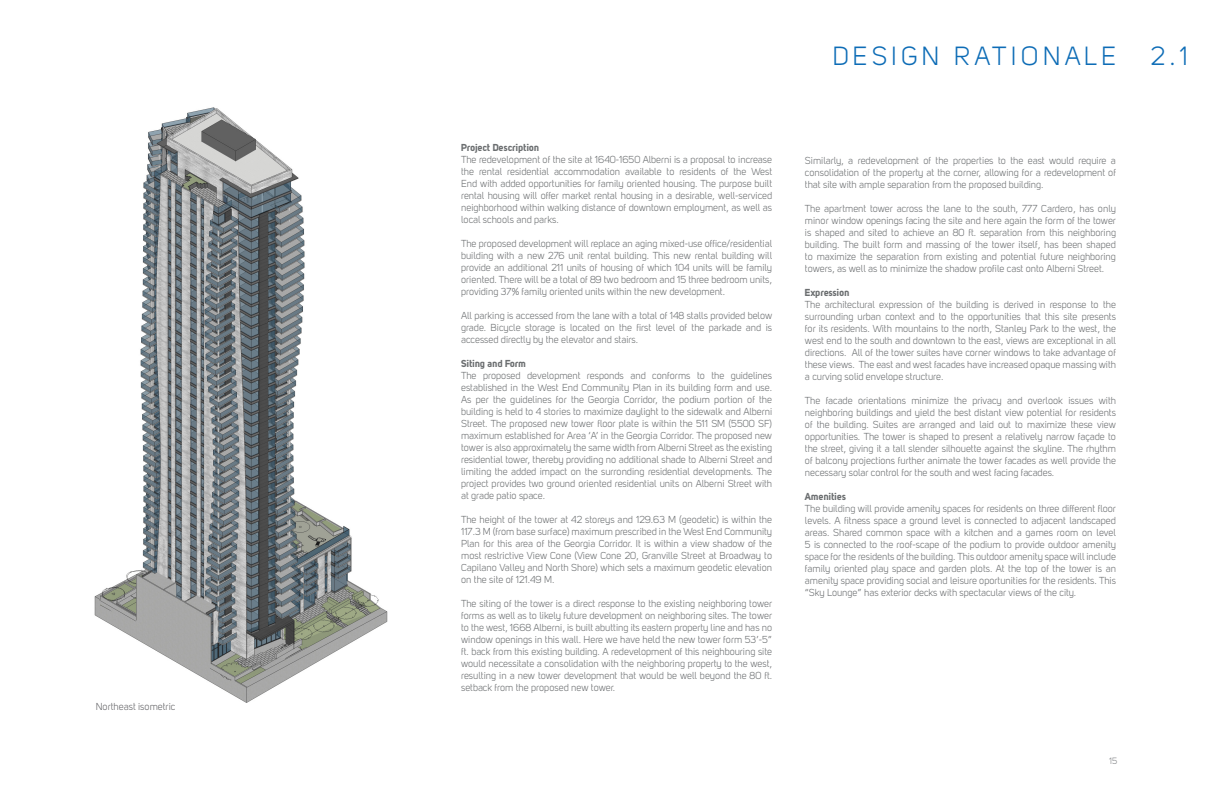
<style>
.page{position:relative;width:1224px;height:792px;background:#fff}
.page>*{position:absolute;margin:0;border:0;box-sizing:border-box;transform-origin:0 0}
.t1{font:26px "Uni Sans Book";letter-spacing:.16em;color:#0d6cb6}
.t2{font:10px/12px "Uni Sans Book";color:#6b6e70;text-align:justify}
.t3{font:10px "Uni Sans Bold";color:#6b6e70}
.t4{font:10px "Uni Sans Book";color:#636366}
.t5{font:9px "Uni Sans Book";color:#808285}
</style>
<div class="page">
<img style="left:94px;top:107px;width:294px;height:596px">
<p class="t4" style="left:96px;top:701px;width:81px">Northeast isometric</p>
<p class="t3" style="left:461px;top:141px;width:80px">Project Description</p>
<p class="t2" style="left:461px;top:153px;width:313px">The redevelopment of the site at 1640-1650 Alberni is a proposal to increase the rental residential accommodation available to residents of the West End with added opportunities for family oriented housing. The purpose built rental housing will offer market rental housing in a desirable, well-serviced neighborhood within walking distance of downtown employment, as well as local schools and parks.</p>
<p class="t2" style="left:461px;top:237px;width:313px">The proposed development will replace an aging mixed-use office/residential building with a new 276 unit rental building. This new rental building will provide an additional 211 units of housing of which 104 units will be family oriented. There will be a total of 89 two bedroom and 15 three bedroom units, providing 37% family oriented units within the new development.</p>
<p class="t2" style="left:461px;top:309px;width:313px">All parking is accessed from the lane with a total of 148 stalls provided below grade. Bicycle storage is located on the first level of the parkade and is accessed directly by the elevator and stairs.</p>
<p class="t3" style="left:461px;top:357px;width:67px">Siting and Form</p>
<p class="t2" style="left:461px;top:369px;width:313px">The proposed development responds and conforms to the guidelines established in the West End Community Plan in its building form and use.<br>As per the guidelines for the Georgia Corridor, the podium portion of the building is held to 4 stories to maximize daylight to the sidewalk and Alberni Street. The proposed new tower floor plate is within the 511 SM (5500 SF) maximum established for Area ‘A’ in the Georgia Corridor. The proposed new tower is also approximately the same width from Alberni Street as the existing residential tower, thereby providing no additional shade to Alberni Street and limiting the added impact on the surronding residential developments. The project provides two ground oriented residential units on Alberni Street with at grade patio space.</p>
<p class="t2" style="left:461px;top:513px;width:313px">The height of the tower at 42 storeys and 129.63 M (geodetic) is within the 117.3 M (from base surface) maximum prescribed in the West End Community Plan for this area of the Georgia Corridor. It is within a view shadow of the most restrictive View Cone (View Cone 20, Granville Street at Broadway to Capilano Valley and North Shore) which sets a maximum geodetic elevation on the site of 121.49 M.</p>
<p class="t2" style="left:461px;top:597px;width:313px">The siting of the tower is a direct response to the existing neighboring tower forms as well as to likely future development on neighboring sites. The tower to the west, 1668 Alberni, is built abutting its eastern property line and has no window openings in this wall. Here we have held the new tower form 53’-5” ft. back from this existing building. A redevelopment of this neighbouring site would necessitate a consolidation with the neighboring property to the west, resulting in a new tower development that would be well beyond the 80 ft. setback from the proposed new tower.</p>
<p class="t1" style="left:832px;top:41px;width:285px">DESIGN RATIONALE</p>
<p class="t1" style="left:1151px;top:41px;width:39px">2.1</p>
<p class="t2" style="left:805px;top:154px;width:313px">Similarly, a redevelopment of the properties to the east would require a consolidation of the property at the corner, allowing for a redevelopment of that site with ample separation from the proposed building.</p>
<p class="t2" style="left:805px;top:202px;width:313px">The apartment tower across the lane to the south, 777 Cardero, has only minor window openings facing the site and here again the form of the tower is shaped and sited to achieve an 80 ft. separation from this neighboring building. The built form and massing of the tower itself, has been shaped to maximize the separation from existing and potential future neighboring towers, as well as to minimize the shadow profile cast onto Alberni Street.</p>
<p class="t3" style="left:805px;top:286px;width:46px">Expression</p>
<p class="t2" style="left:805px;top:298px;width:313px">The architectural expression of the building is derived in response to the surrounding urban context and to the opportunities that this site presents for its residents. With mountains to the north, Stanley Park to the west, the west end to the south and downtown to the east, views are exceptional in all directions. All of the tower suites have corner windows to take advantage of these views. The east and west facades have increased opaque massing with a curving solid envelope structure.</p>
<p class="t2" style="left:805px;top:394px;width:313px">The facade orientations minimize the privacy and overlook issues with neighboring buildings and yield the best distant view potential for residents of the building. Suites are arranged and laid out to maximize these view opportunities. The tower is shaped to present a relatively narrow façade to the street, giving it a tall slender silhouette against the skyline. The rhythm of balcony projections further animate the tower facades as well provide the necessary solar control for the south and west facing facades.</p>
<p class="t3" style="left:805px;top:490px;width:43px">Amenities</p>
<p class="t2" style="left:805px;top:502px;width:313px">The building will provide amenity spaces for residents on three different floor levels. A fitness space a ground level is connected to adjacent landscaped areas. Shared common space with a kitchen and a games room on level 5 is connected to the roof-scape of the podium to provide outdoor amenity space for the residents of the building. This outdoor amenity space will include family oriented play space and garden plots. At the top of the tower is an amenity space providing social and leisure oportunities for the residents. This “Sky Lounge” has exterior decks with spectacular views of the city.</p>
<p class="t5" style="left:1109px;top:756px;width:10px">15</p>
</div>
